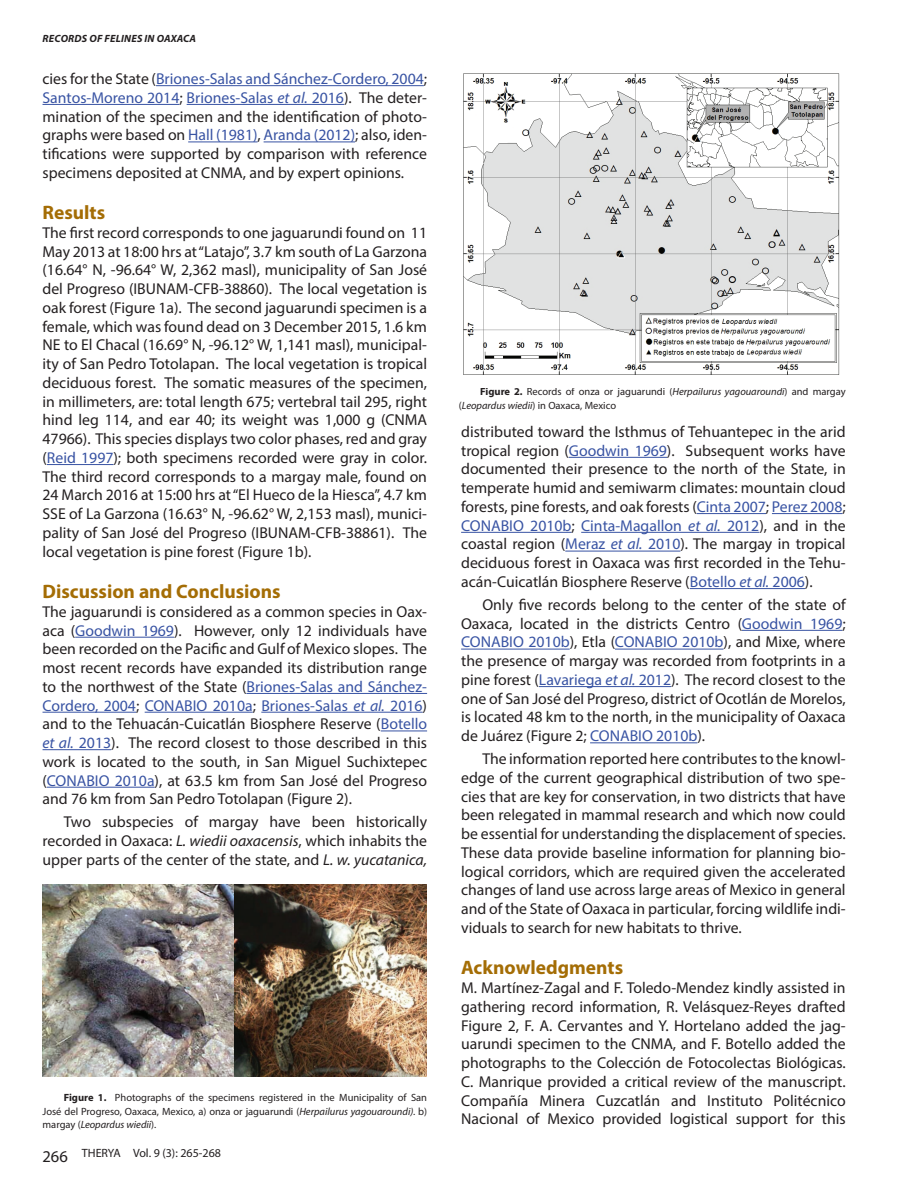
<style>
.page{position:relative;width:918px;height:1188px;background:#fff}
.page>*{position:absolute;margin:0;border:0;box-sizing:border-box;transform-origin:0 0}
.t1{font:700 19.5px "Myriad Pro";color:#a46d05}
.t2{font:15.75px/18.8px "Myriad Pro";color:#231f20;text-align:justify}
.t3{font:12px "Myriad Pro";color:#231f20}
.t4{font:10.5px/13.5px "Myriad Pro";color:#231f20;text-align:justify}
.t5{font:italic 700 10.5px "Myriad Pro";letter-spacing:.02em;color:#231f20}
.s1{color:#3853a3}
.s2{font-style:italic;color:#3853a3}
.s3{font-style:italic}
.s4{font-weight:700}
.s5{font-size:16.5px}
</style>
<div class="page">
<hr style="left:569px;top:457px;width:98px;height:1px;background:#3853a3">
<hr style="left:697px;top:513px;width:69px;height:1px;background:#3853a3">
<hr style="left:772px;top:513px;width:70px;height:1px;background:#3853a3">
<hr style="left:461px;top:532px;width:111px;height:1px;background:#3853a3">
<hr style="left:581px;top:532px;width:178px;height:1px;background:#3853a3">
<hr style="left:565px;top:551px;width:115px;height:1px;background:#3853a3">
<hr style="left:690px;top:588px;width:115px;height:1px;background:#3853a3">
<hr style="left:742px;top:630px;width:100px;height:1px;background:#3853a3">
<hr style="left:461px;top:649px;width:109px;height:1px;background:#3853a3">
<hr style="left:615px;top:649px;width:109px;height:1px;background:#3853a3">
<hr style="left:539px;top:686px;width:132px;height:1px;background:#3853a3">
<hr style="left:590px;top:742px;width:107px;height:1px;background:#3853a3">
<hr style="left:156px;top:85px;width:268px;height:1px;background:#3853a3">
<hr style="left:43px;top:104px;width:136px;height:1px;background:#3853a3">
<hr style="left:187px;top:104px;width:157px;height:1px;background:#3853a3">
<hr style="left:188px;top:142px;width:70px;height:1px;background:#3853a3">
<hr style="left:264px;top:142px;width:91px;height:1px;background:#3853a3">
<hr style="left:47px;top:464px;width:67px;height:1px;background:#3853a3">
<hr style="left:75px;top:637px;width:99px;height:1px;background:#3853a3">
<hr style="left:246px;top:693px;width:181px;height:1px;background:#3853a3">
<hr style="left:43px;top:712px;width:93px;height:1px;background:#3853a3">
<hr style="left:145px;top:712px;width:108px;height:1px;background:#3853a3">
<hr style="left:261px;top:712px;width:162px;height:1px;background:#3853a3">
<hr style="left:381px;top:731px;width:46px;height:1px;background:#3853a3">
<hr style="left:43px;top:749px;width:68px;height:1px;background:#3853a3">
<hr style="left:47px;top:787px;width:108px;height:1px;background:#3853a3">
<img style="left:43px;top:885px;width:384px;height:192px">
<img style="left:463px;top:73px;width:377px;height:302px">
<p class="t5" style="left:43px;top:31px;width:155px">RECORDS OF FELINES IN OAXACA</p>
<p class="t2" style="left:43px;top:69px;width:386px">cies for the State (<span class="s1">Briones-Salas and Sánchez-Cordero, 2004</span>; <span class="s1">Santos-Moreno 2014</span>; <span class="s1">Briones-Salas</span> <span class="s2">et al.</span> <span class="s1">2016</span>). The deter&shy;mination of the specimen and the identification of photo&shy;graphs were based on <span class="s1">Hall (1981)</span>, <span class="s1">Aranda (2012)</span>; also, iden&shy;tifications were supported by comparison with reference specimens deposited at CNMA, and by expert opinions.</p>
<p class="t1" style="left:43px;top:200px;width:64px">Results</p>
<p class="t2" style="left:43px;top:223px;width:386px">The first record corresponds to one jaguarundi found on 11<br>May 2013 at 18:00 hrs at “Latajo”, 3.7 km south of La Garzona (16.64° N, -96.64° W, 2,362 masl), municipality of San José del Progreso (IBUNAM-CFB-38860). The local vegetation is oak forest (Figure 1a). The second jaguarundi specimen is a female, which was found dead on 3 December 2015, 1.6 km NE to El Chacal (16.69° N, -96.12° W, 1,141 masl), municipal&shy;ity of San Pedro Totolapan. The local vegetation is tropical deciduous forest. The somatic measures of the specimen, in millimeters, are: total length 675; vertebral tail 295, right hind leg 114, and ear 40; its weight was 1,000 g (CNMA 47966). This species displays two color phases, red and gray (<span class="s1">Reid 1997</span>); both specimens recorded were gray in color.<br>The third record corresponds to a margay male, found on 24 March 2016 at 15:00 hrs at “El Hueco de la Hiesca”, 4.7 km SSE of La Garzona (16.63° N, -96.62° W, 2,153 masl), munici&shy;pality of San José del Progreso (IBUNAM-CFB-38861). The local vegetation is pine forest (Figure 1b).</p>
<p class="t1" style="left:43px;top:579px;width:240px">Discussion and Conclusions</p>
<p class="t2" style="left:43px;top:602px;width:386px">The jaguarundi is considered as a common species in Oax&shy;aca (<span class="s1">Goodwin 1969</span>). However, only 12 individuals have been recorded on the Pacific and Gulf of Mexico slopes. The most recent records have expanded its distribution range to the northwest of the State (<span class="s1">Briones-Salas and Sánchez-Cordero, 2004</span>; <span class="s1">CONABIO 2010a</span>; <span class="s1">Briones-Salas</span> <span class="s2">et al.</span> <span class="s1">2016</span>) and to the Tehuacán-Cuicatlán Biosphere Reserve (<span class="s1">Botello </span><span class="s2">et al.</span> <span class="s1">2013</span>). The record closest to those described in this work is located to the south, in San Miguel Suchixtepec (<span class="s1">CONABIO 2010a</span>), at 63.5 km from San José del Progreso and 76 km from San Pedro Totolapan (Figure 2).</p>
<p class="t2" style="left:43px;top:812px;width:386px;text-indent:21px">Two subspecies of margay have been historically recorded in Oaxaca: <span class="s3">L. wiedii oaxacensis</span>, which inhabits the upper parts of the center of the state, and <span class="s3">L. w. yucatanica,</span></p>
<p class="t4" style="left:43px;top:1091px;width:386px;text-indent:21px"><span class="s4">Figure 1.</span> Photographs of the specimens registered in the Municipality of San José del Progreso, Oaxaca, Mexico, a) onza or jaguarundi (<span class="s3">Herpailurus yagouaroundi).</span> b) margay (<span class="s3">Leopardus wiedii</span>).</p>
<p class="t3" style="left:43px;top:1146px;width:180px"><span class="s5">266</span> THERYA Vol. 9 (3): 265-268</p>
<p class="t4" style="left:459px;top:385px;width:388px;text-indent:21px"><span class="s4">Figure 2.</span> Records of onza or jaguarundi (<span class="s3">Herpailurus yagouaroundi</span>) and margay (<span class="s3">Leopardus wiedii</span>) in Oaxaca, Mexico</p>
<p class="t2" style="left:461px;top:422px;width:386px">distributed toward the Isthmus of Tehuantepec in the arid tropical region (<span class="s1">Goodwin 1969</span>). Subsequent works have documented their presence to the north of the State, in temperate humid and semiwarm climates: mountain cloud forests, pine forests, and oak forests (<span class="s1">Cinta 2007</span>; <span class="s1">Perez 2008</span>; <span class="s1">CONABIO 2010b</span>; <span class="s1">Cinta-Magallon</span> <span class="s2">et al.</span> <span class="s1">2012</span>), and in the coastal region (<span class="s1">Meraz</span> <span class="s2">et al.</span> <span class="s1">2010</span>). The margay in tropical deciduous forest in Oaxaca was first recorded in the Tehu&shy;acán-Cuicatlán Biosphere Reserve (<span class="s1">Botello</span> <span class="s2">et al.</span> <span class="s1">2006</span>).</p>
<p class="t2" style="left:461px;top:595px;width:386px;text-indent:21px">Only five records belong to the center of the state of Oaxaca, located in the districts Centro (<span class="s1">Goodwin 1969</span>; <span class="s1">CONABIO 2010b</span>), Etla (<span class="s1">CONABIO 2010b</span>), and Mixe, where the presence of margay was recorded from footprints in a pine forest (<span class="s1">Lavariega</span> <span class="s2">et al.</span> <span class="s1">2012</span>). The record closest to the one of San José del Progreso, district of Ocotlán de Morelos, is located 48 km to the north, in the municipality of Oaxaca de Juárez (Figure 2; <span class="s1">CONABIO 2010b</span>).</p>
<p class="t2" style="left:461px;top:749px;width:386px;text-indent:21px">The information reported here contributes to the knowl&shy;edge of the current geographical distribution of two spe&shy;cies that are key for conservation, in two districts that have been relegated in mammal research and which now could be essential for understanding the displacement of species.<br>These data provide baseline information for planning bio&shy;logical corridors, which are required given the accelerated changes of land use across large areas of Mexico in general and of the State of Oaxaca in particular, forcing wildlife indi&shy;viduals to search for new habitats to thrive.</p>
<p class="t1" style="left:461px;top:955px;width:164px">Acknowledgments</p>
<p class="t2" style="left:461px;top:978px;width:386px">M. Martínez-Zagal and F. Toledo-Mendez kindly assisted in gathering record information, R. Velásquez-Reyes drafted Figure 2, F. A. Cervantes and Y. Hortelano added the jag&shy;uarundi specimen to the CNMA, and F. Botello added the photographs to the Colección de Fotocolectas Biológicas.<br>C. Manrique provided a critical review of the manuscript.<br>Compañía Minera Cuzcatlán and Instituto Politécnico Nacional of Mexico provided logistical support for this</p>
</div>
